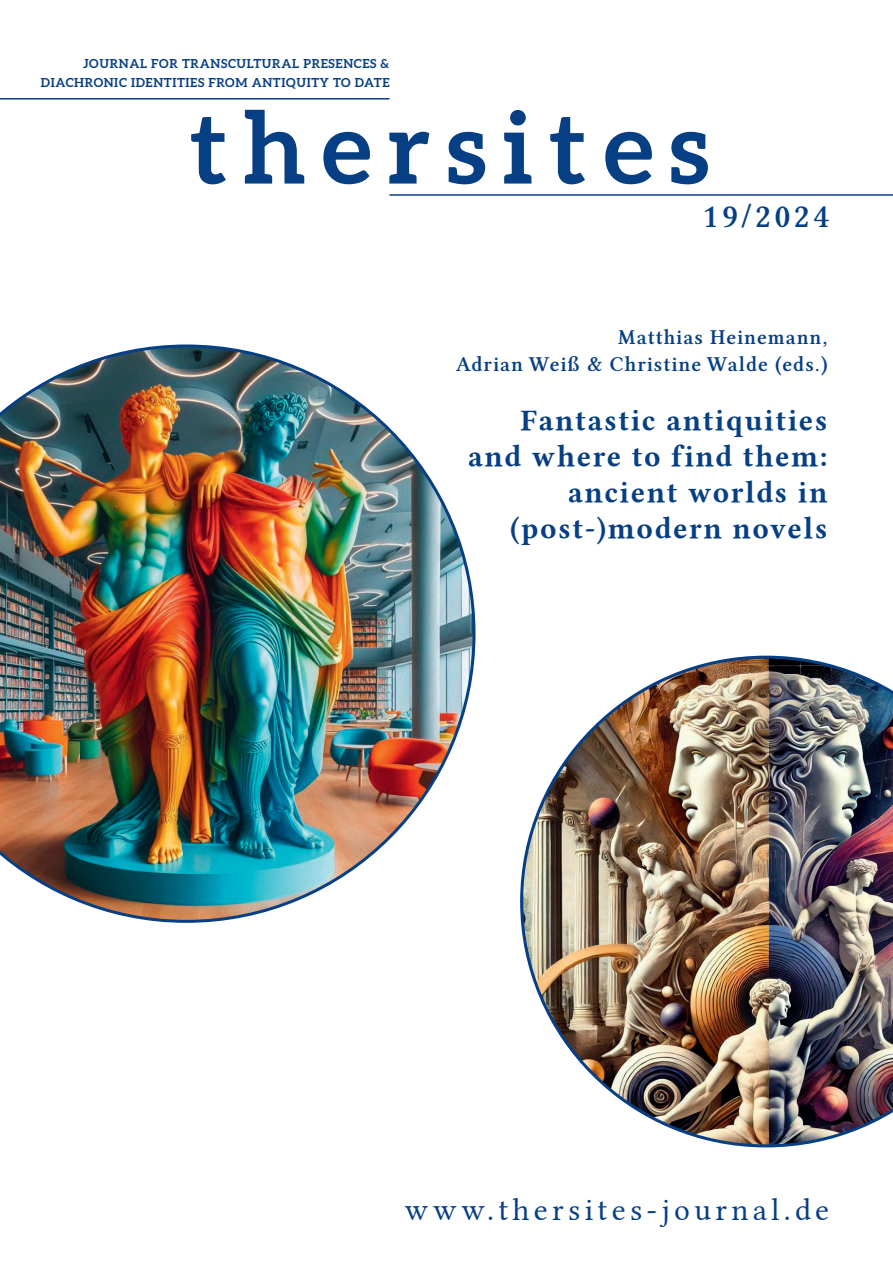
<style>
.page{position:relative;width:893px;height:1263px;background:#fff}
.page>*{position:absolute;margin:0;border:0;box-sizing:border-box;transform-origin:0 0}
.t1{font:700 99.3px "Aleo";letter-spacing:.16em;color:#073f84}
.t2{font:33px "Linux Libertine GZ";letter-spacing:.095em;color:#073f84}
.t3{font:31.5px "Linux Libertine G";letter-spacing:.135em;color:#073f84}
.t4{font:30px/36px "Linux Libertine GB";letter-spacing:.05em;color:#073f84;text-align:right}
.t5{font:21px/27px "Linux Libertine GZ";letter-spacing:.05em;color:#073f84;text-align:right}
.t6{font:700 12.45px/19.5px "Aleo";letter-spacing:.05em;color:#073f84;text-align:right}
</style>
<div class="page">
<hr style="left:0;top:98px;width:389px;height:2px;background:#073f84">
<hr style="left:389px;top:194px;width:504px;height:2px;background:#073f84">
<img style="left:0;top:344px;width:475px;height:579px">
<img style="left:520px;top:656px;width:373px;height:491px">
<p class="t6" style="left:41px;top:53px;width:350px">JOURNAL FOR TRANSCULTURAL PRESENCES &amp;<br>DIACHRONIC IDENTITIES FROM ANTIQUITY TO DATE</p>
<h1 class="t1" style="left:190px;top:91px;width:521px">thersites</h1>
<p class="t2" style="left:703px;top:197px;width:128px">19/2024</p>
<p class="t5" style="left:456px;top:325px;width:373px">Matthias Heinemann,<br>Adrian Weiß &amp; Christine Walde (eds.)</p>
<p class="t4" style="left:468px;top:402px;width:361px">Fantastic antiquities and where to find them: ancient worlds in (post-)modern novels</p>
<p class="t3" style="left:405px;top:1192px;width:426px">www.thersites-journal.de</p>
</div>
